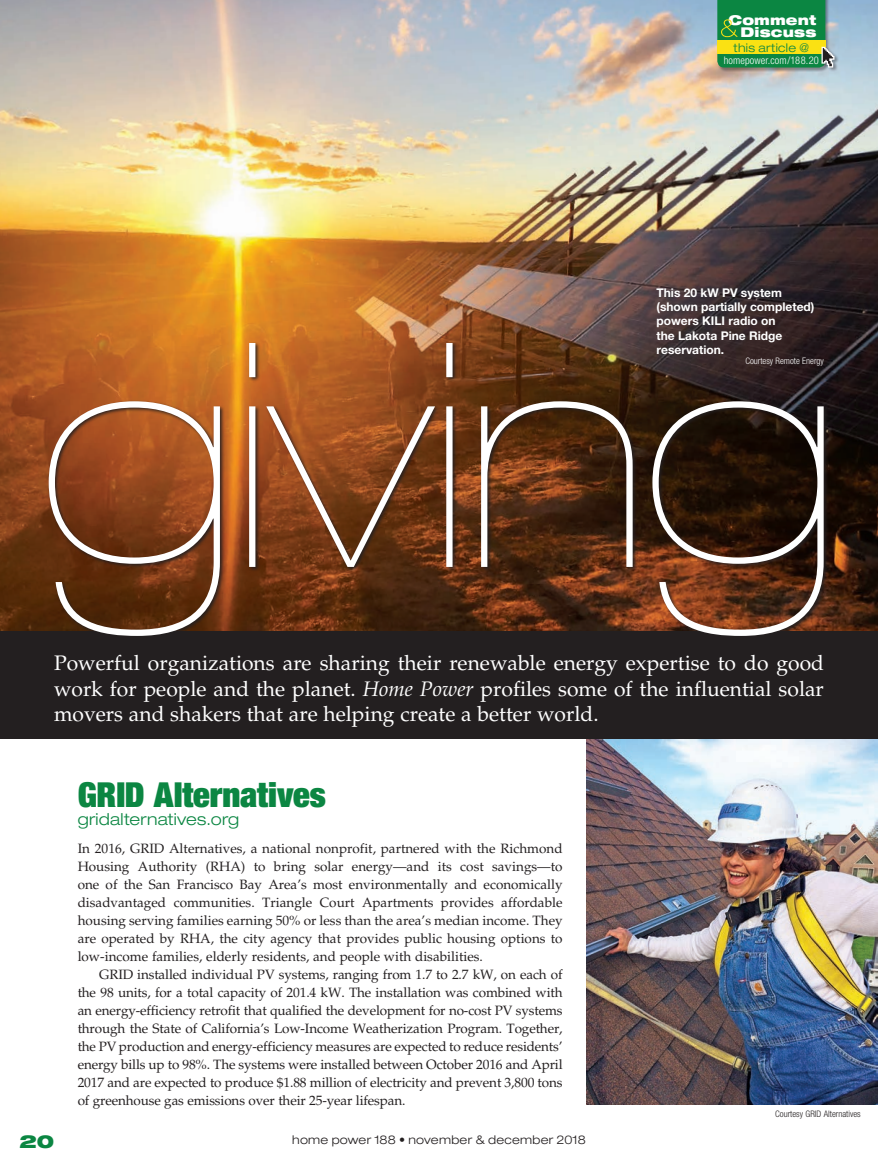
<style>
.page{position:relative;width:878px;height:1175px;background:#fff}
.page>*{position:absolute;margin:0;border:0;box-sizing:border-box;transform-origin:0 0}
.t1{font:900 expanded 313.5px "Helvetica Neue";letter-spacing:-.02em;color:#fff}
.t2{font:900 expanded 34.5px "Helvetica Neue";letter-spacing:-.005em;color:#0b8642}
.t3{font:21px/25.5px "Palatino";color:#fff;text-align:justify}
.t4{font:900 expanded 18px "Helvetica Neue";color:#0b8642}
.t5{font:300 expanded 16.5px "Helvetica Neue";letter-spacing:.015em;color:#0b8642}
.t6{font:13.5px/18px "Palatino";letter-spacing:-.005em;color:#231f20;text-align:justify}
.t7{font:900 expanded 13.5px/12px "Helvetica Neue";letter-spacing:.01em;color:#fff;text-align:right}
.t8{font:700 12px/14.2px "Helvetica Neue";color:#fff}
.t9{font:300 expanded 12px "Helvetica Neue";letter-spacing:.02em;color:#231f20}
.t10{font:300 expanded 12px "Helvetica Neue";letter-spacing:.025em;color:#0b8642}
.t11{font:300 condensed 10.5px "Helvetica Neue";letter-spacing:.01em;color:#fff}
.t12{font:300 condensed 9px "Helvetica Neue";color:#231f20}
.t13{font:300 condensed 9px "Helvetica Neue";color:#fff}
.s1{font-style:italic}
</style>
<div class="page">
<img style="left:586px;top:739px;width:292px;height:365px">
<img style="left:0;top:0;width:878px;height:631px">
<div style="left:0;top:631px;width:878px;height:108px;background:#231f20"></div>
<div style="left:47px;top:342px;width:782px;height:299px;background:#231f20;opacity:.9"></div>
<div style="left:717px;top:0;width:112px;height:72px;background:#231f20;opacity:.4"></div>
<div style="left:821px;top:47px;width:17px;height:25px;background:#231f20;opacity:.4"></div>
<svg style="left:717px;top:0;width:117px;height:68px;background:#469a42"></svg>
<p class="t7" style="left:728px;top:13px;width:89px">Comment<br>Discuss</p>
<p class="t11" style="left:723px;top:54px;width:97px">homepower.com/188.20</p>
<p class="t10" style="left:733px;top:40px;width:77px">this article @</p>
<p class="t8" style="left:656px;top:285px;width:159px">This 20 kW PV system (shown partially completed) powers KILI radio on<br>the Lakota Pine Ridge reservation.</p>
<p class="t13" style="left:745px;top:356px;width:80px">Courtesy Remote Energy</p>
<h1 class="t1" style="left:40px;top:273px;width:802px">giving</h1>
<h3 class="t3" style="left:54px;top:650px;width:771px">Powerful organizations are sharing their renewable energy expertise to do good work for people and the planet. <span class="s1">Home Power</span> profiles some of the influential solar movers and shakers that are helping create a better world.</h3>
<h2 class="t2" style="left:78px;top:772px;width:249px">GRID Alternatives</h2>
<p class="t5" style="left:78px;top:809px;width:163px">gridalternatives.org</p>
<p class="t6" style="left:78px;top:839px;width:486px">In 2016, GRID Alternatives, a national nonprofit, partnered with the Richmond Housing Authority (RHA) to bring solar energy—and its cost savings—to one of the San Francisco Bay Area’s most environmentally and economically disadvantaged communities. Triangle Court Apartments provides affordable housing serving families earning 50% or less than the area’s median income. They are operated by RHA, the city agency that provides public housing options to low-income families, elderly residents, and people with disabilities.</p>
<p class="t6" style="left:78px;top:965px;width:486px;text-indent:22px">GRID installed individual PV systems, ranging from 1.7 to 2.7 kW, on each of the 98 units, for a total capacity of 201.4 kW. The installation was combined with an energy-efficiency retrofit that qualified the development for no-cost PV systems through the State of California’s Low-Income Weatherization Program. Together, the PV production and energy-efficiency measures are expected to reduce residents’ energy bills up to 98%. The systems were installed between October 2016 and April 2017 and are expected to produce $1.88 million of electricity and prevent 3,800 tons of greenhouse gas emissions over their 25-year lifespan.</p>
<h3 class="t4" style="left:20px;top:1129px;width:36px">20</h3>
<p class="t9" style="left:292px;top:1132px;width:295px">home power 188 • november &amp; december 2018</p>
<p class="t12" style="left:775px;top:1108px;width:87px">Courtesy GRID Alternatives</p>
</div>
